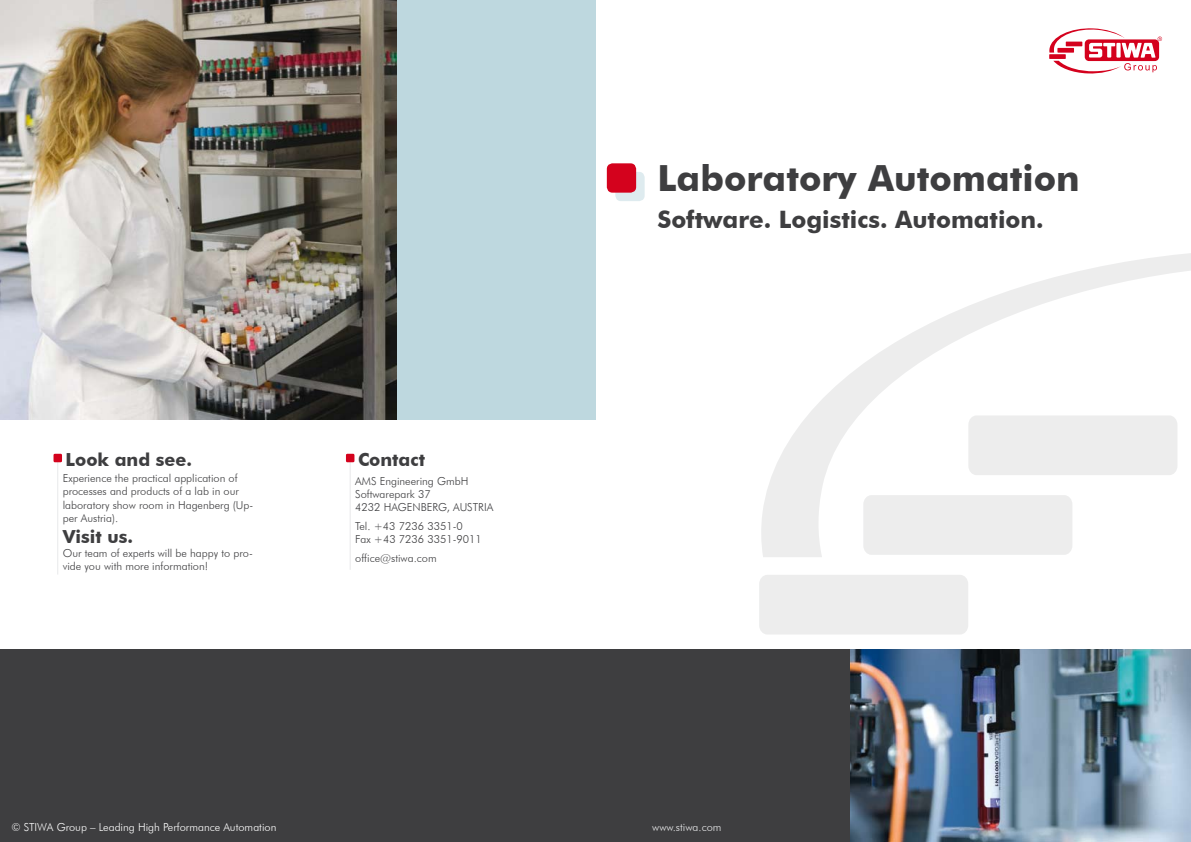
<style>
.page{position:relative;width:1191px;height:842px;background:#fff}
.page>*{position:absolute;margin:0;border:0;box-sizing:border-box;transform-origin:0 0}
.t1{font:700 36px "Futura BT";color:#3e3e40}
.t2{font:700 24px "Futura BT";color:#3e3e40}
.t3{font:700 18px "Futura BT";color:#3e3e40}
.t4{font:300 11px/13.2px "Futura BT";color:#3e3e40}
.t5{font:300 11px "Futura BT";color:#fff}
.t6{font:300 11px "Futura BT";color:#e8e9ea}
</style>
<div class="page">
<div style="left:397px;top:0;width:198px;height:420px;background:#bed8df"></div>
<img style="left:0;top:0;width:397px;height:420px">
<div style="left:0;top:649px;width:1191px;height:193px;background:#3e3e40"></div>
<svg style="left:761px;top:253px;width:430px;height:304px"></svg>
<div style="left:968px;top:415px;width:209px;height:60px;background:#ededed"></div>
<div style="left:759px;top:575px;width:209px;height:59px;background:#ededed"></div>
<div style="left:863px;top:495px;width:209px;height:60px;background:#ededed"></div>
<svg style="left:1049px;top:28px;width:113px;height:45px"></svg>
<div style="left:615px;top:172px;width:29px;height:29px;background:#deebef;border-radius:6px"></div>
<div style="left:607px;top:163px;width:29px;height:30px;background:#d4021d;border-radius:6px"></div>
<img style="left:850px;top:649px;width:341px;height:193px">
<hr style="left:350px;top:459px;width:1px;height:111px;background:#e8e9ea">
<div style="left:346px;top:454px;width:8px;height:8px;background:#d4021d"></div>
<hr style="left:57px;top:457px;width:1px;height:117px;background:#e8e9ea">
<div style="left:54px;top:454px;width:8px;height:8px;background:#d4021d"></div>
<h1 class="t1" style="left:657px;top:156px;width:424px">Laboratory Automation</h1>
<h3 class="t3" style="left:66px;top:448px;width:128px">Look and see.</h3>
<p class="t4" style="left:63px;top:472px;width:192px">Experience the practical application of processes and products of a lab in our laboratory show room in Hagenberg (Up&shy;per Austria).</p>
<h3 class="t3" style="left:63px;top:526px;width:72px">Visit us.</h3>
<p class="t4" style="left:63px;top:546px;width:192px">Our team of experts will be happy to pro&shy;vide you with more information!</p>
<h3 class="t3" style="left:358px;top:448px;width:69px">Contact</h3>
<p class="t4" style="left:355px;top:474px;width:139px">AMS Engineering GmbH<br>Softwarepark 37<br>4232 HAGENBERG, AUSTRIA</p>
<p class="t4" style="left:355px;top:520px;width:128px">Tel. +43 7236 3351-0<br>Fax +43 7236 3351-9011</p>
<p class="t4" style="left:355px;top:552px;width:83px">office@stiwa.com</p>
<h2 class="t2" style="left:657px;top:205px;width:388px">Software. Logistics. Automation.</h2>
<p class="t5" style="left:11px;top:820px;width:266px">© STIWA Group – Leading High Performance Automation</p>
<p class="t6" style="left:652px;top:820px;width:71px">www.stiwa.com</p>
</div>
